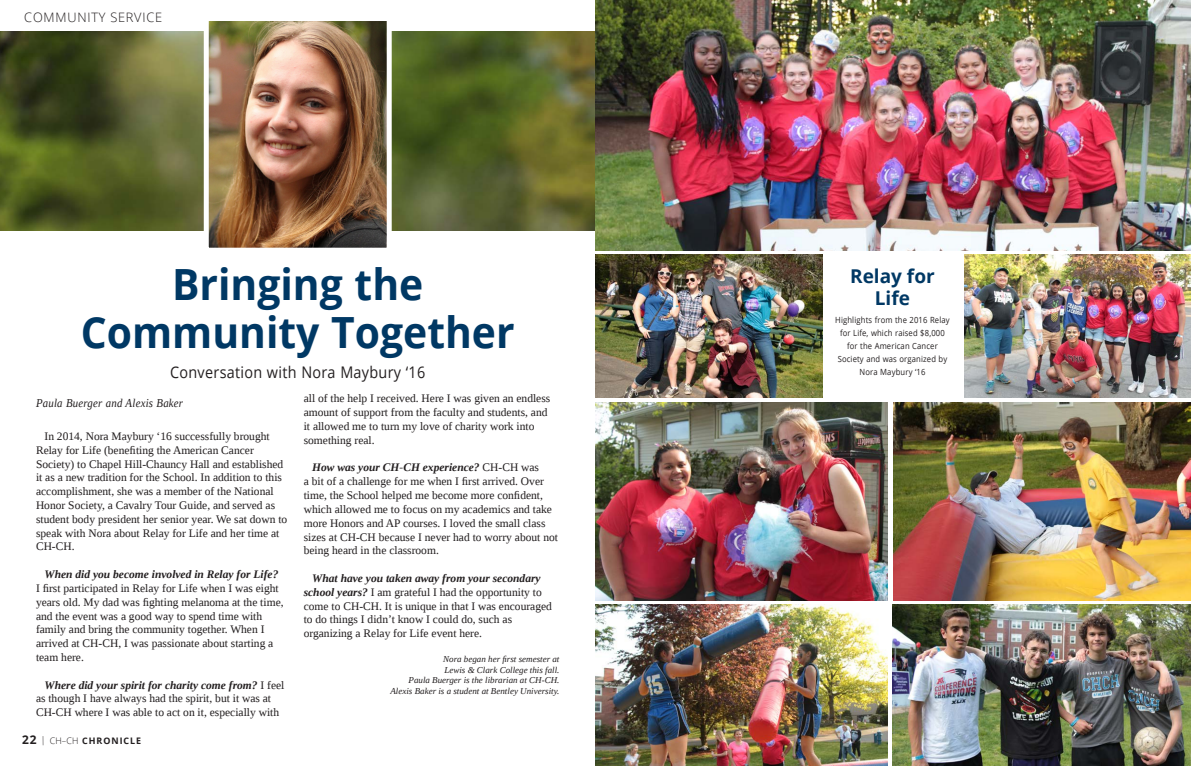
<style>
.page{position:relative;width:1191px;height:766px;background:#fff}
.page>*{position:absolute;margin:0;border:0;box-sizing:border-box;transform-origin:0 0}
.Main_Text_-_second_p{font:700 43px "Open Sans";color:#003864;scale:.95 1}
.Photo_Caption_headin{font:700 19px/22px "Open Sans";color:#003864;text-align:center}
.Introductory{font:16px "Open Sans";letter-spacing:.02em;color:#231f20;scale:.9 1}
.t1{font:300 13px "Open Sans";color:#231f20}
.Introductory-2{font:italic 12px "Liberation Serif";letter-spacing:.02em;color:#231f20;scale:.9 1}
.t2{font:11.5px/13.8px "Liberation Serif";color:#231f20}
.t3{font:italic 9px "Liberation Serif";color:#231f20}
.t4{font:700 9px "Open Sans";color:#231f20}
.Introductory-3{font:8.5px/13px "Open Sans";letter-spacing:.02em;color:#231f20;text-align:center;scale:.9 1}
.s1{font-weight:700;font-style:italic}
.s2{font-size:12px}
.s3{font-weight:300}
</style>
<div class="page">
<img style="left:0;top:32px;width:595px;height:198px">
<img style="left:210px;top:22px;width:176px;height:224px">
<div style="left:204px;top:16px;width:188px;height:236px;border:5px solid #fff"></div>
<img style="left:595px;top:0;width:596px;height:250px">
<img style="left:595px;top:255px;width:227px;height:142px">
<img style="left:964px;top:255px;width:227px;height:142px">
<img style="left:893px;top:402px;width:298px;height:198px">
<img style="left:595px;top:604px;width:293px;height:161px">
<img style="left:892px;top:604px;width:299px;height:161px">
<img style="left:595px;top:402px;width:293px;height:198px">
<p class="t1" style="left:24px;top:8px;width:140px">COMMUNITY SERVICE</p>
<p class="Main_Text_-_second_p" style="left:172px;top:254px;width:266px">Bringing the</p>
<p class="Main_Text_-_second_p" style="left:81px;top:302px;width:458px">Community Together</p>
<p class="Introductory" style="left:170px;top:361px;width:285px">Conversation with Nora Maybury ‘16</p>
<p class="Introductory-2" style="left:36px;top:395px;width:165px">Paula Buerger and Alexis Baker</p>
<p class="t2" style="left:36px;top:429px;width:253px;text-indent:8px">In 2014, Nora Maybury ‘16 successfully brought Relay for Life (benefiting the American Cancer Society) to Chapel Hill-Chauncy Hall and established it as a new tradition for the School. In addition to this accomplishment, she was a member of the National Honor Society, a Cavalry Tour Guide, and served as student body president her senior year. We sat down to speak with Nora about Relay for Life and her time at CH-CH.</p>
<p class="t2" style="left:36px;top:567px;width:249px;text-indent:8px"><span class="s1">When did you become involved in Relay for Life?<br></span>I first participated in Relay for Life when I was eight years old. My dad was fighting melanoma at the time, and the event was a good way to spend time with family and bring the community together. When I arrived at CH-CH, I was passionate about starting a team here.</p>
<p class="t2" style="left:36px;top:677px;width:250px;text-indent:9px"><span class="s1">Where did your spirit for charity come from?</span> I feel as though I have always had the spirit, but it was at<br>CH-CH where I was able to act on it, especially with</p>
<p class="t4" style="left:22px;top:733px;width:121px"><span class="s2">22</span> <span class="s3">| CH–CH</span> CHRONICLE</p>
<p class="t2" style="left:304px;top:391px;width:248px">all of the help I received. Here I was given an endless amount of support from the faculty and students, and it allowed me to turn my love of charity work into something real.</p>
<p class="t2" style="left:304px;top:460px;width:256px;text-indent:9px"><span class="s1">How was your CH-CH experience?</span> CH-CH was<br>a bit of a challenge for me when I first arrived. Over time, the School helped me become more confident, which allowed me to focus on my academics and take more Honors and AP courses. I loved the small class sizes at CH-CH because I never had to worry about not being heard in the classroom.</p>
<p class="t2" style="left:304px;top:571px;width:250px;text-indent:8px"><span class="s1">What have you taken away from your secondary school years?</span> I am grateful I had the opportunity to come to CH-CH. It is unique in that I was encouraged to do things I didn’t know I could do, such as organizing a Relay for Life event here.</p>
<p class="t3" style="left:443px;top:652px;width:118px">Nora began her first semester at</p>
<p class="t3" style="left:444px;top:663px;width:117px">Lewis &amp; Clark College this fall.</p>
<p class="t3" style="left:408px;top:674px;width:152px">Paula Buerger is the librarian at CH-CH.</p>
<p class="t3" style="left:390px;top:685px;width:170px">Alexis Baker is a student at Bentley University.</p>
<p class="Photo_Caption_headin" style="left:850px;top:265px;width:86px">Relay for<br>Life</p>
<p class="Introductory-3" style="left:835px;top:313px;width:129px">Highlights from the 2016 Relay for Life, which raised $8,000 for the American Cancer<br>Society and was organized by<br>Nora Maybury ‘16</p>
</div>
